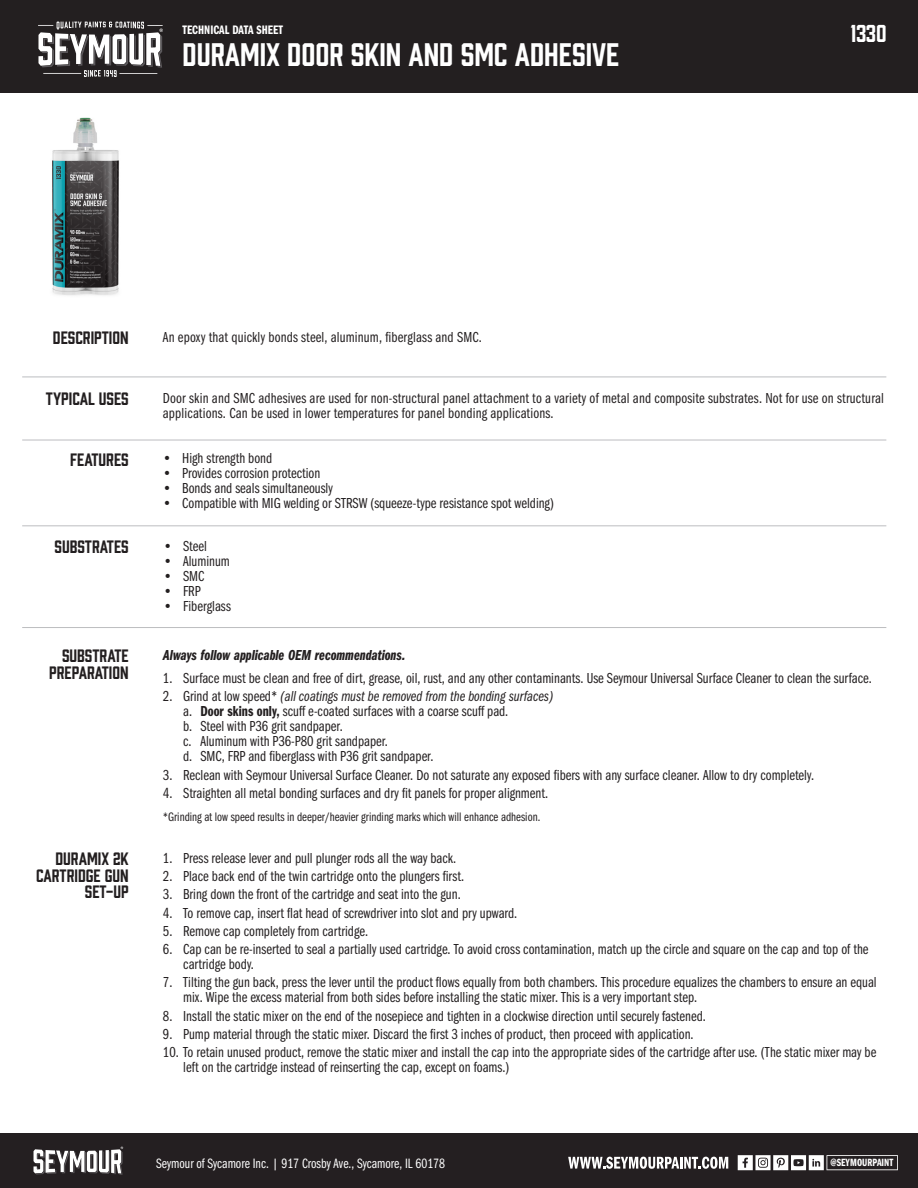
<style>
.page{position:relative;width:918px;height:1188px;background:#fff}
.page>*{position:absolute;margin:0;border:0;box-sizing:border-box;transform-origin:0 0}
.t1{font:30px "Prohibition";color:#fff}
.t2{font:22.5px "Prohibition";color:#fff}
.t3{font:16.5px/16.5px "Prohibition";color:#231f20;text-align:right}
.Body{font:15px/15px "Franklin Gothic URW Com Boo";color:#231f20}
.Body-2{font:15px "Franklin Gothic URW Com Dem Ita";color:#231f20}
.t4{font:14.1px "Franklin Gothic URW Com Boo";color:#fff}
.Body-3{font:12.75px "Franklin Gothic URW Com Boo";color:#231f20}
.t5{font:12.75px "Franklin Gothic URW Com Dem";color:#fff}
.t6{font:10.8px "Franklin Gothic URW Com Dem";color:#fff}
.s1{font-family:"Franklin Gothic URW Com Boo Ita"}
.s2{font-family:"Franklin Gothic URW Com Dem"}
</style>
<div class="page">
<div style="left:0;top:0;width:918px;height:93px;background:#231f20"></div>
<svg style="left:38px;top:22px;width:125px;height:55px"></svg>
<div style="left:0;top:1134px;width:918px;height:54px;background:#241f21"></div>
<svg style="left:568px;top:1157px;width:160px;height:12px"></svg>
<svg style="left:738px;top:1155px;width:160px;height:15px"></svg>
<svg style="left:34px;top:1147px;width:89px;height:28px"></svg>
<hr style="left:22px;top:627px;width:864px;height:1px;background:#bcbdc0">
<hr style="left:22px;top:525px;width:864px;height:1px;background:#bcbdc0">
<hr style="left:22px;top:440px;width:864px;height:1px;background:#bcbdc0">
<hr style="left:22px;top:377px;width:864px;height:1px;background:#bcbdc0">
<img style="left:52px;top:117px;width:68px;height:179px">
<p class="t5" style="left:183px;top:21px;width:102px">TECHNICAL DATA SHEET</p>
<p class="t1" style="left:183px;top:34px;width:438px">DURAMIX DOOR SKIN AND SMC ADHESIVE</p>
<p class="t2" style="left:851px;top:18px;width:38px">1330</p>
<p class="t3" style="left:53px;top:329px;width:77px">DESCRIPTION</p>
<p class="t3" style="left:46px;top:389px;width:84px">TYPICAL USES</p>
<p class="t3" style="left:70px;top:450px;width:60px">FEATURES</p>
<p class="t3" style="left:55px;top:537px;width:76px">SUBSTRATES</p>
<p class="t3" style="left:62px;top:647px;width:68px">SUBSTRATE</p>
<p class="t3" style="left:49px;top:663px;width:81px">PREPARATION</p>
<p class="Body" style="left:163px;top:329px;width:321px">An epoxy that quickly bonds steel, aluminum, fiberglass and SMC.</p>
<p class="Body" style="left:163px;top:390px;width:723px">Door skin and SMC adhesives are used for non-structural panel attachment to a variety of metal and composite substrates. Not for use on structural applications. Can be used in lower temperatures for panel bonding applications.</p>
<p class="Body" style="left:162px;top:450px;width:112px">• High strength bond</p>
<p class="Body" style="left:162px;top:465px;width:160px">• Provides corrosion protection</p>
<p class="Body" style="left:162px;top:480px;width:172px">• Bonds and seals simultaneously</p>
<p class="Body" style="left:162px;top:495px;width:393px">• Compatible with MIG welding or STRSW (squeeze-type resistance spot welding)</p>
<p class="Body" style="left:163px;top:537px;width:46px">• Steel</p>
<p class="Body" style="left:163px;top:552px;width:69px">• Aluminum</p>
<p class="Body" style="left:163px;top:567px;width:43px">• SMC</p>
<p class="Body" style="left:163px;top:582px;width:39px">• FRP</p>
<p class="Body" style="left:163px;top:597px;width:70px">• Fiberglass</p>
<p class="Body-2" style="left:163px;top:647px;width:244px">Always follow applicable OEM recommendations.</p>
<p class="Body" style="left:163px;top:670px;width:710px">1. Surface must be clean and free of dirt, grease, oil, rust, and any other contaminants. Use Seymour Universal Surface Cleaner to clean the surface.</p>
<p class="Body" style="left:183px;top:688px;width:371px;text-indent:-20px">2. Grind at low speed* <span class="s1">(all coatings must be removed from the bonding surfaces) </span>a. <span class="s2">Door skins only,</span> scuff e-coated surfaces with a coarse scuff pad.<br>b. Steel with P36 grit sandpaper.<br>c. Aluminum with P36-P80 grit sandpaper.<br>d. SMC, FRP and fiberglass with P36 grit sandpaper.</p>
<p class="Body" style="left:163px;top:766px;width:653px">3. Reclean with Seymour Universal Surface Cleaner. Do not saturate any exposed fibers with any surface cleaner. Allow to dry completely.</p>
<p class="Body" style="left:163px;top:785px;width:387px">4. Straighten all metal bonding surfaces and dry fit panels for proper alignment.</p>
<p class="Body-3" style="left:163px;top:808px;width:379px">*Grinding at low speed results in deeper/heavier grinding marks which will enhance adhesion.</p>
<p class="t3" style="left:36px;top:850px;width:94px">DURAMIX 2K<br>CARTRIDGE GUN<br>SET-UP</p>
<p class="Body" style="left:163px;top:850px;width:295px">1. Press release lever and pull plunger rods all the way back.</p>
<p class="Body" style="left:163px;top:868px;width:303px">2. Place back end of the twin cartridge onto the plungers first.</p>
<p class="Body" style="left:163px;top:886px;width:299px">3. Bring down the front of the cartridge and seat into the gun.</p>
<p class="Body" style="left:163px;top:905px;width:356px">4. To remove cap, insert flat head of screwdriver into slot and pry upward.</p>
<p class="Body" style="left:163px;top:923px;width:207px">5. Remove cap completely from cartridge.</p>
<p class="Body" style="left:183px;top:941px;width:687px;text-indent:-20px">6. Cap can be re-inserted to seal a partially used cartridge. To avoid cross contamination, match up the circle and square on the cap and top of the cartridge body.</p>
<p class="Body" style="left:183px;top:974px;width:695px;text-indent:-20px">7. Tilting the gun back, press the lever until the product flows equally from both chambers. This procedure equalizes the chambers to ensure an equal mix. Wipe the excess material from both sides before installing the static mixer. This is a very important step.</p>
<p class="Body" style="left:163px;top:1007px;width:544px">8. Install the static mixer on the end of the nosepiece and tighten in a clockwise direction until securely fastened.</p>
<p class="Body" style="left:163px;top:1026px;width:532px">9. Pump material through the static mixer. Discard the first 3 inches of product, then proceed with application.</p>
<p class="Body" style="left:183px;top:1044px;width:695px;text-indent:-20px">10. To retain unused product, remove the static mixer and install the cap into the appropriate sides of the cartridge after use. (The static mixer may be left on the cartridge instead of reinserting the cap, except on foams.)</p>
<p class="t4" style="left:156px;top:1154px;width:290px">Seymour of Sycamore Inc. | 917 Crosby Ave., Sycamore, IL 60178</p>
<p class="t6" style="left:830px;top:1155px;width:64px">@SEYMOURPAINT</p>
</div>
